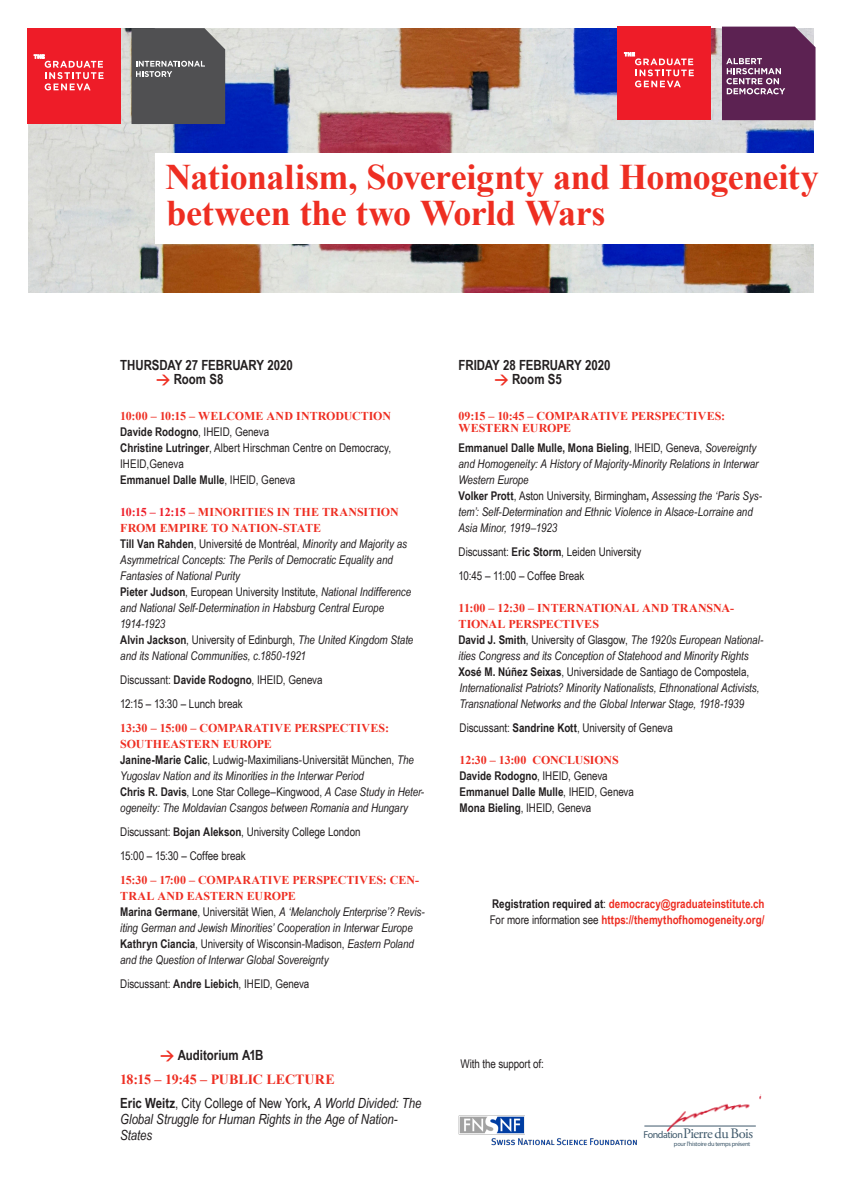
<style>
.page{position:relative;width:842px;height:1191px;background:#fff}
.page>*{position:absolute;margin:0;border:0;box-sizing:border-box;transform-origin:0 0}
.t1{font:700 36px/36px "Times New Roman";letter-spacing:-.01em;color:#ee2e22}
.t2{font:14.4px "Adobe Garamond Pro";letter-spacing:-.04em;color:#3f596b}
.texte_noir{font:italic 14px/16px "Arial Narrow";letter-spacing:-.005em;color:#231f20}
.texte_noir-2{font:700 14px "Arial Narrow";color:#231f20}
.texte_noir-3{font:700 14px "Times New Roman";letter-spacing:-.01em;color:#ee2e22}
.texte_noir-4{font:italic 12px/16px "Arial Narrow";letter-spacing:-.005em;color:#231f20}
.langue{font:italic 12px/16px "Arial Narrow";color:#231f20}
.texte_noir-5{font:12px "Arial Narrow";letter-spacing:-.005em;color:#231f20}
.langue-2{font:700 12px/16px "Times New Roman";letter-spacing:-.005em;color:#ee2e22}
.langue-3{font:12px/16px "Arial Narrow";color:#231f20}
.texte_noir-6{font:700 12px/16px "Times New Roman";letter-spacing:-.005em;color:#ee2e22}
.texte_noir-7{font:700 12px "Arial Narrow";color:#ee2e22}
.texte_noir-8{font:700 12px "Arial Narrow";color:#231f20}
.langue-4{font:700 12px "Arial Narrow";color:#231f20}
.t3{font:300 6.3px "Avenir";letter-spacing:-.04em;color:#3f596b}
.s1{font-family:"DIN";color:#ee2e22}
.s2{font-weight:400}
.s3{font-weight:700}
.s4{color:#ee1c28}
.s5{font-weight:700;font-style:normal}
.s6{font-style:normal}
.s7{color:#231f20}
.s8{font-weight:400;color:#231f20}
.s9{font-family:"Avenir";font-weight:300;font-size:10px}
</style>
<div class="page">
<img style="left:28px;top:28px;width:786px;height:264px">
<div style="left:155px;top:154px;width:687px;height:90px;background:#fff"></div>
<div style="left:618px;top:27px;width:93px;height:93px;background:#ee1c28"></div>
<svg style="left:624px;top:52px;width:70px;height:35px"></svg>
<svg style="left:722px;top:27px;width:93px;height:93px;background:#6a3561"></svg>
<div style="left:27px;top:28px;width:94px;height:96px;background:#ee1c28"></div>
<svg style="left:34px;top:55px;width:70px;height:35px"></svg>
<svg style="left:131px;top:28px;width:94px;height:96px;background:#5a5a5b"></svg>
<img style="left:459px;top:1115px;width:178px;height:30px">
<hr style="left:644px;top:1125px;width:112px;height:1px;background:#3f596b">
<img style="left:666px;top:1094px;width:96px;height:38px">
<p class="t1" style="left:166px;top:158px;width:654px">Nationalism, Sovereignty and Homogeneity between the two World Wars</p>
<p class="texte_noir-2" style="left:120px;top:355px;width:174px">THURSDAY 27 FEBRUARY 2020</p>
<p class="texte_noir-2" style="left:156px;top:369px;width:69px"><span class="s1">&gt;</span> Room S8</p>
<p class="langue-2" style="left:120px;top:408px;width:272px">10:00 – 10:15 – WELCOME AND INTRODUCTION</p>
<p class="langue-4" style="left:120px;top:423px;width:150px">Davide Rodogno<span class="s2">, IHEID, Geneva</span></p>
<p class="langue-3" style="left:120px;top:439px;width:272px"><span class="s3">Christine Lutringer</span>, Albert Hirschman Centre on Democracy,<br>IHEID,Geneva</p>
<p class="langue-4" style="left:120px;top:471px;width:177px">Emmanuel Dalle Mulle<span class="s2">, IHEID, Geneva</span></p>
<p class="langue-2" style="left:120px;top:504px;width:280px"><span class="s4">10:15 – 12:15</span> – MINORITIES IN THE TRANSITION<br>FROM EMPIRE TO NATION-STATE</p>
<p class="langue" style="left:120px;top:536px;width:288px"><span class="s5">Till Van Rahden</span><span class="s6">, Université de Montréal,</span> Minority and Majority as<br>Asymmetrical Concepts: The Perils of Democratic Equality and<br>Fantasies of National Purity</p>
<p class="langue" style="left:120px;top:584px;width:293px"><span class="s5">Pieter Judson</span><span class="s6">, European University Institute,</span> National Indifference and National Self-Determination in Habsburg Central Europe<br>1914-1923</p>
<p class="langue" style="left:120px;top:632px;width:295px"><span class="s5">Alvin Jackson</span><span class="s6">, University of Edinburgh,</span> The United Kingdom State and its National Communities, c.1850-1921</p>
<p class="langue-3" style="left:120px;top:671px;width:204px">Discussant: <span class="s3">Davide Rodogno</span>, IHEID, Geneva</p>
<p class="langue-3" style="left:120px;top:695px;width:124px">12:15 – 13:30 – Lunch break</p>
<p class="langue-2" style="left:120px;top:720px;width:270px">13:30 – 15:00 – COMPARATIVE PERSPECTIVES:<br>SOUTHEASTERN EUROPE</p>
<p class="langue" style="left:120px;top:752px;width:295px"><span class="s5">Janine-Marie Calic</span><span class="s6">, Ludwig-Maximilians-Universität München,</span> The<br>Yugoslav Nation and its Minorities in the Interwar Period</p>
<p class="texte_noir-4" style="left:120px;top:784px;width:306px"><span class="s5">Chris R. Davis</span><span class="s6">, Lone Star College–Kingwood,</span> A Case Study in Heter&shy;ogeneity: The Moldavian Csangos between Romania and Hungary</p>
<p class="texte_noir-5" style="left:120px;top:823px;width:242px">Discussant: <span class="s3">Bojan Alekson</span>, University College London</p>
<p class="texte_noir-5" style="left:120px;top:847px;width:127px">15:00 – 15:30 – Coffee break</p>
<p class="texte_noir-6" style="left:120px;top:872px;width:300px">15:30 – 17:00 – COMPARATIVE PERSPECTIVES: CEN-<br>TRAL AND EASTERN EUROPE</p>
<p class="texte_noir-4" style="left:120px;top:904px;width:306px"><span class="s5">Marina Germane</span><span class="s6">, Universität Wien,</span> A ‘Melancholy Enterprise’? Revis&shy;iting German and Jewish Minorities’ Cooperation in Interwar Europe</p>
<p class="texte_noir-4" style="left:120px;top:936px;width:295px"><span class="s5">Kathryn Ciancia</span><span class="s6">, University of Wisconsin-Madison,</span> Eastern Poland and the Question of Interwar Global Sovereignty</p>
<p class="texte_noir-5" style="left:120px;top:975px;width:191px">Discussant: <span class="s3">Andre Liebich</span>, IHEID, Geneva</p>
<p class="texte_noir-2" style="left:160px;top:1044px;width:105px"><span class="s1">&gt;</span> Auditorium A1B</p>
<p class="texte_noir-3" style="left:120px;top:1070px;width:216px">18:15 – 19:45 – PUBLIC LECTURE</p>
<p class="texte_noir" style="left:120px;top:1095px;width:303px"><span class="s5">Eric Weitz</span><span class="s6">, City College of New York</span><span class="s5">,</span> A World Divided: The<br>Global Struggle for Human Rights in the Age of Nation-<br>States</p>
<p class="texte_noir-2" style="left:459px;top:355px;width:153px">FRIDAY 28 FEBRUARY 2020</p>
<p class="texte_noir-2" style="left:495px;top:369px;width:69px"><span class="s1">&gt;</span> Room S5</p>
<p class="langue-2" style="left:459px;top:410px;width:268px;line-height:12px">09:15 – 10:45 – COMPARATIVE PERSPECTIVES:<br>WESTERN EUROPE</p>
<p class="texte_noir-4" style="left:459px;top:440px;width:301px"><span class="s5">Emmanuel Dalle Mulle, Mona Bieling</span><span class="s6">, IHEID, Geneva,</span> Sovereignty and Homogeneity: A History of Majority-Minority Relations in Interwar<br>Western Europe</p>
<p class="texte_noir-4" style="left:459px;top:488px;width:305px"><span class="s5">Volker Prott</span><span class="s6">, Aston University, Birmingham</span><span class="s5">,</span> Assessing the ‘Paris Sys&shy;tem’: Self-Determination and Ethnic Violence in Alsace-Lorraine and<br>Asia Minor, 1919–1923</p>
<p class="texte_noir-5" style="left:459px;top:543px;width:184px">Discussant: <span class="s3">Eric Storm</span>, Leiden University</p>
<p class="texte_noir-5" style="left:459px;top:567px;width:127px">10:45 – 11:00 – Coffee Break</p>
<p class="texte_noir-6" style="left:459px;top:600px;width:277px">11:00 – 12:30 – INTERNATIONAL AND TRANSNA-<br>TIONAL PERSPECTIVES</p>
<p class="texte_noir-4" style="left:459px;top:632px;width:306px"><span class="s5">David J. Smith</span><span class="s6">, University of Glasgow,</span> The 1920s European National&shy;ities Congress and its Conception of Statehood and Minority Rights</p>
<p class="texte_noir-4" style="left:459px;top:664px;width:302px"><span class="s5">Xosé M. Núñez Seixas</span><span class="s6">, Universidade de Santiago de Compostela,<br></span>Internationalist Patriots? Minority Nationalists, Ethnonational Activists,<br>Transnational Networks and the Global Interwar Stage, 1918-1939</p>
<p class="texte_noir-5" style="left:460px;top:719px;width:215px">Discussant: <span class="s3">Sandrine Kott</span>, University of Geneva</p>
<p class="texte_noir-6" style="left:460px;top:752px;width:161px">12:30 – 13:00 CONCLUSIONS</p>
<p class="texte_noir-8" style="left:460px;top:767px;width:150px">Davide Rodogno<span class="s2">, IHEID, Geneva</span></p>
<p class="texte_noir-8" style="left:460px;top:783px;width:176px">Emmanuel Dalle Mulle<span class="s2">, IHEID, Geneva</span></p>
<p class="texte_noir-5" style="left:460px;top:799px;width:133px"><span class="s3">Mona Bieling</span>, IHEID, Geneva</p>
<p class="texte_noir-7" style="left:492px;top:895px;width:274px"><span class="s7">Registration required at</span><span class="s8">:</span> democracy@graduateinstitute.ch</p>
<p class="texte_noir-7" style="left:490px;top:911px;width:276px"><span class="s8">For more information see</span> https://themythofhomogeneity.org/</p>
<p class="langue-3" style="left:461px;top:1055px;width:85px">With the support of:</p>
<p class="t2" style="left:643px;top:1125px;width:111px"><span class="s9">Fondation</span>Pierre du Bois</p>
<p class="t3" style="left:674px;top:1139px;width:78px">pour l'histoire du temps présent</p>
</div>
